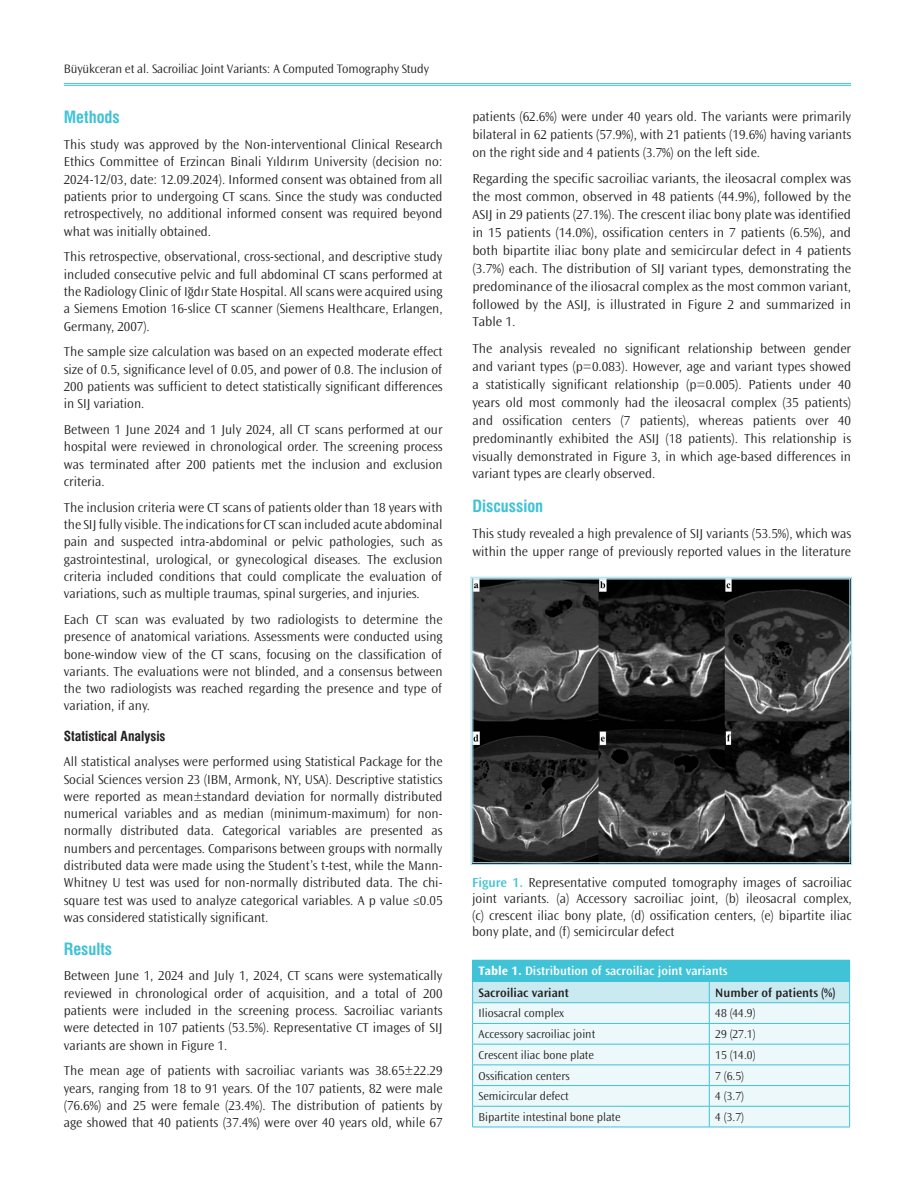
<style>
.page{position:relative;width:915px;height:1191px;background:#fff}
.page>*{position:absolute;margin:0;border:0;box-sizing:border-box;transform-origin:0 0}
.ARA_BASLIK{font:16.5px "Swiss Condensed Bold Tr";color:#40c2d7}
.YAZI{font:300 13.5px/17.2px "Ocean Sans Std";color:#231f20;text-align:justify}
.RESİM-ALTI{font:300 13.5px/16.2px "Ocean Sans Std";color:#231f20;text-align:justify}
.BOLD{font:13.5px "Swiss Condensed Bold Tr";color:#231f20}
.t1{font:300 12.75px "Ocean Sans Std";letter-spacing:-.01em;color:#231f20}
.TABLO-BASI{font:600 12.75px "Ocean Sans Std";color:#fff}
.TABLO-ARA{font:600 12.75px "Ocean Sans Std";color:#231f20}
.TABLO-YAZI{font:300 12px "Ocean Sans Std";color:#231f20}
.s1{font-weight:600;color:#40c2d7}
.s2{font-weight:700}
</style>
<div class="page">
<hr style="left:64px;top:83px;width:786px;height:1px;background:#40c2d7">
<hr style="left:64px;top:85px;width:786px;height:1px;background:#40c2d7">
<svg style="left:470px;top:577px;width:381px;height:287px;background:#373737"></svg>
<div style="left:472px;top:579px;width:377px;height:284px;border:1px solid #a7ddea"></div>
<svg style="left:472px;top:960px;width:378px;height:166px;background:#c9ecf2"></svg>
<hr style="left:472px;top:1126px;width:237px;height:1px;background:#40c2d7">
<hr style="left:709px;top:1126px;width:140px;height:1px;background:#40c2d7">
<p class="t1" style="left:64px;top:62px;width:366px">Büyükceran et al. Sacroiliac Joint Variants: A Computed Tomography Study</p>
<p class="ARA_BASLIK" style="left:64px;top:107px;width:57px">Methods</p>
<p class="YAZI" style="left:64px;top:136px;width:380px">This study was approved by the Non-interventional Clinical Research Ethics Committee of Erzincan Binali Yıldırım University (decision no:<br>2024-12/03, date: 12.09.2024). Informed consent was obtained from all patients prior to undergoing CT scans. Since the study was conducted retrospectively, no additional informed consent was required beyond what was initially obtained.</p>
<p class="YAZI" style="left:64px;top:248px;width:380px">This retrospective, observational, cross-sectional, and descriptive study included consecutive pelvic and full abdominal CT scans performed at the Radiology Clinic of Iğdır State Hospital. All scans were acquired using a Siemens Emotion 16-slice CT scanner (Siemens Healthcare, Erlangen, Germany, 2007).</p>
<p class="YAZI" style="left:64px;top:343px;width:380px">The sample size calculation was based on an expected moderate effect size of 0.5, significance level of 0.05, and power of 0.8. The inclusion of 200 patients was sufficient to detect statistically significant differences in SIJ variation.</p>
<p class="YAZI" style="left:64px;top:421px;width:380px">Between 1 June 2024 and 1 July 2024, all CT scans performed at our hospital were reviewed in chronological order. The screening process was terminated after 200 patients met the inclusion and exclusion criteria.</p>
<p class="YAZI" style="left:64px;top:499px;width:380px">The inclusion criteria were CT scans of patients older than 18 years with the SIJ fully visible. The indications for CT scan included acute abdominal pain and suspected intra-abdominal or pelvic pathologies, such as gastrointestinal, urological, or gynecological diseases. The exclusion criteria included conditions that could complicate the evaluation of variations, such as multiple traumas, spinal surgeries, and injuries.</p>
<p class="YAZI" style="left:64px;top:611px;width:380px">Each CT scan was evaluated by two radiologists to determine the presence of anatomical variations. Assessments were conducted using bone-window view of the CT scans, focusing on the classification of variants. The evaluations were not blinded, and a consensus between the two radiologists was reached regarding the presence and type of variation, if any.</p>
<p class="BOLD" style="left:64px;top:727px;width:103px">Statistical Analysis</p>
<p class="YAZI" style="left:64px;top:753px;width:380px">All statistical analyses were performed using Statistical Package for the Social Sciences version 23 (IBM, Armonk, NY, USA). Descriptive statistics were reported as mean±standard deviation for normally distributed numerical variables and as median (minimum-maximum) for non&shy;normally distributed data. Categorical variables are presented as numbers and percentages. Comparisons between groups with normally distributed data were made using the Student’s t-test, while the Mann-Whitney U test was used for non-normally distributed data. The chi&shy;square test was used to analyze categorical variables. A p value ≤0.05 was considered statistically significant.</p>
<p class="ARA_BASLIK" style="left:64px;top:938px;width:50px">Results</p>
<p class="YAZI" style="left:64px;top:967px;width:380px">Between June 1, 2024 and July 1, 2024, CT scans were systematically reviewed in chronological order of acquisition, and a total of 200 patients were included in the screening process. Sacroiliac variants were detected in 107 patients (53.5%). Representative CT images of SIJ variants are shown in Figure 1.</p>
<p class="YAZI" style="left:64px;top:1062px;width:380px">The mean age of patients with sacroiliac variants was 38.65±22.29 years, ranging from 18 to 91 years. Of the 107 patients, 82 were male (76.6%) and 25 were female (23.4%). The distribution of patients by age showed that 40 patients (37.4%) were over 40 years old, while 67</p>
<p class="YAZI" style="left:472px;top:107px;width:380px;line-height:18px">patients (62.6%) were under 40 years old. The variants were primarily bilateral in 62 patients (57.9%), with 21 patients (19.6%) having variants on the right side and 4 patients (3.7%) on the left side.</p>
<p class="YAZI" style="left:472px;top:170px;width:380px;line-height:18px">Regarding the specific sacroiliac variants, the ileosacral complex was the most common, observed in 48 patients (44.9%), followed by the ASIJ in 29 patients (27.1%). The crescent iliac bony plate was identified in 15 patients (14.0%), ossification centers in 7 patients (6.5%), and both bipartite iliac bony plate and semicircular defect in 4 patients (3.7%) each. The distribution of SIJ variant types, demonstrating the predominance of the iliosacral complex as the most common variant, followed by the ASIJ, is illustrated in Figure 2 and summarized in Table 1.</p>
<p class="YAZI" style="left:472px;top:340px;width:380px;line-height:18px">The analysis revealed no significant relationship between gender and variant types (p=0.083). However, age and variant types showed a statistically significant relationship (p=0.005). Patients under 40 years old most commonly had the ileosacral complex (35 patients) and ossification centers (7 patients), whereas patients over 40 predominantly exhibited the ASIJ (18 patients). This relationship is visually demonstrated in Figure 3, in which age-based differences in variant types are clearly observed.</p>
<p class="ARA_BASLIK" style="left:472px;top:496px;width:72px">Discussion</p>
<p class="YAZI" style="left:472px;top:525px;width:380px;line-height:18px">This study revealed a high prevalence of SIJ variants (53.5%), which was within the upper range of previously reported values in the literature</p>
<p class="RESİM-ALTI" style="left:472px;top:874px;width:381px"><span class="s1">Figure 1.</span> Representative computed tomography images of sacroiliac joint variants. (a) Accessory sacroiliac joint, (b) ileosacral complex, (c) crescent iliac bony plate, (d) ossification centers, (e) bipartite iliac bony plate, and (f) semicircular defect</p>
<p class="TABLO-BASI" style="left:478px;top:964px;width:250px"><span class="s2">Table 1.</span> Distribution of sacroiliac joint variants</p>
<p class="TABLO-ARA" style="left:478px;top:985px;width:92px">Sacroiliac variant</p>
<p class="TABLO-ARA" style="left:715px;top:985px;width:122px">Number of patients (%)</p>
<p class="TABLO-YAZI" style="left:478px;top:1006px;width:87px">Iliosacral complex</p>
<p class="TABLO-YAZI" style="left:715px;top:1006px;width:42px">48 (44.9)</p>
<p class="TABLO-YAZI" style="left:478px;top:1027px;width:118px">Accessory sacroiliac joint</p>
<p class="TABLO-YAZI" style="left:715px;top:1027px;width:42px">29 (27.1)</p>
<p class="TABLO-YAZI" style="left:478px;top:1048px;width:117px">Crescent iliac bone plate</p>
<p class="TABLO-YAZI" style="left:715px;top:1048px;width:42px">15 (14.0)</p>
<p class="TABLO-YAZI" style="left:478px;top:1069px;width:93px">Ossification centers</p>
<p class="TABLO-YAZI" style="left:715px;top:1069px;width:30px">7 (6.5)</p>
<p class="TABLO-YAZI" style="left:478px;top:1089px;width:92px">Semicircular defect</p>
<p class="TABLO-YAZI" style="left:715px;top:1089px;width:30px">4 (3.7)</p>
<p class="TABLO-YAZI" style="left:478px;top:1110px;width:144px">Bipartite intestinal bone plate</p>
<p class="TABLO-YAZI" style="left:715px;top:1110px;width:30px">4 (3.7)</p>
</div>
